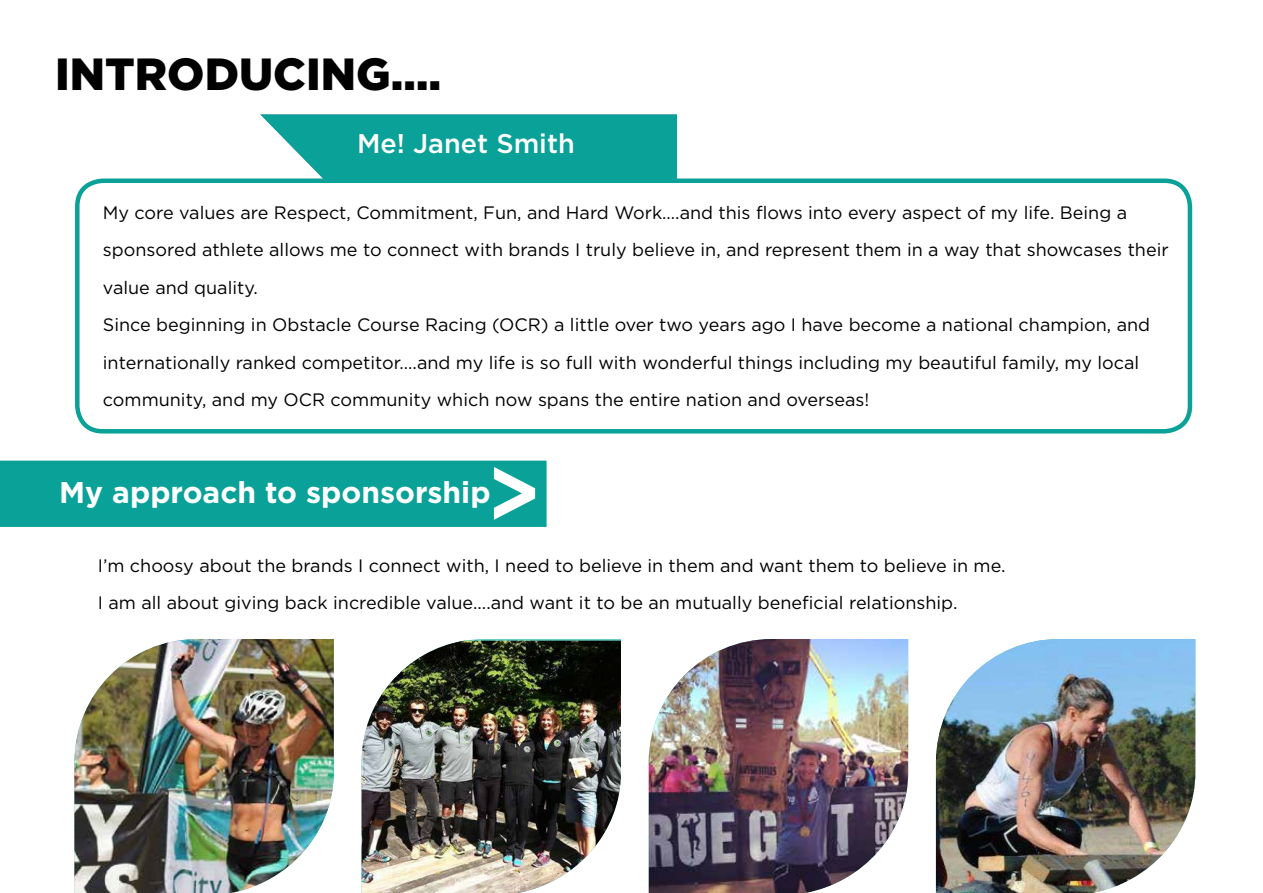
<style>
.page{position:relative;width:1263px;height:893px;background:#fff}
.page>*{position:absolute;margin:0;border:0;box-sizing:border-box;transform-origin:0 0}
.t1{font:900 45px "Gotham";color:#000}
.t2{font:700 30px "Gotham";color:#fff}
.t3{font:500 27px "Gotham";color:#fff}
.t4{font:18px/37.5px "Gotham";color:#000}
</style>
<div class="page">
<svg style="left:260px;top:114px;width:417px;height:65px;background:#1ea8a1"></svg>
<div style="left:0;top:461px;width:547px;height:66px;background:#0aa199"></div>
<div style="left:75px;top:179px;width:1117px;height:255px;border:4px solid #0aa199;border-radius:26px"></div>
<img style="left:74px;top:639px;width:260px;height:254px">
<img style="left:362px;top:641px;width:259px;height:252px">
<img style="left:649px;top:639px;width:259px;height:254px">
<img style="left:936px;top:639px;width:259px;height:254px">
<h1 class="t1" style="left:55px;top:43px;width:388px">INTRODUCING….</h1>
<h3 class="t3" style="left:357px;top:126px;width:219px">Me! Janet Smith</h3>
<p class="t4" style="left:103px;top:193px;width:1067px">My core values are Respect, Commitment, Fun, and Hard Work….and this flows into every aspect of my life. Being a sponsored athlete allows me to connect with brands I truly believe in, and represent them in a way that showcases their value and quality.<br>Since beginning in Obstacle Course Racing (OCR) a little over two years ago I have become a national champion, and internationally ranked competitor….and my life is so full with wonderful things including my beautiful family, my local community, and my OCR community which now spans the entire nation and overseas!</p>
<h2 class="t2" style="left:59px;top:472px;width:433px">My approach to sponsorship</h2>
<p class="t4" style="left:98px;top:546px;width:909px">I’m choosy about the brands I connect with, I need to believe in them and want them to believe in me.<br>I am all about giving back incredible value....and want it to be an mutually beneficial relationship.</p>
</div>
